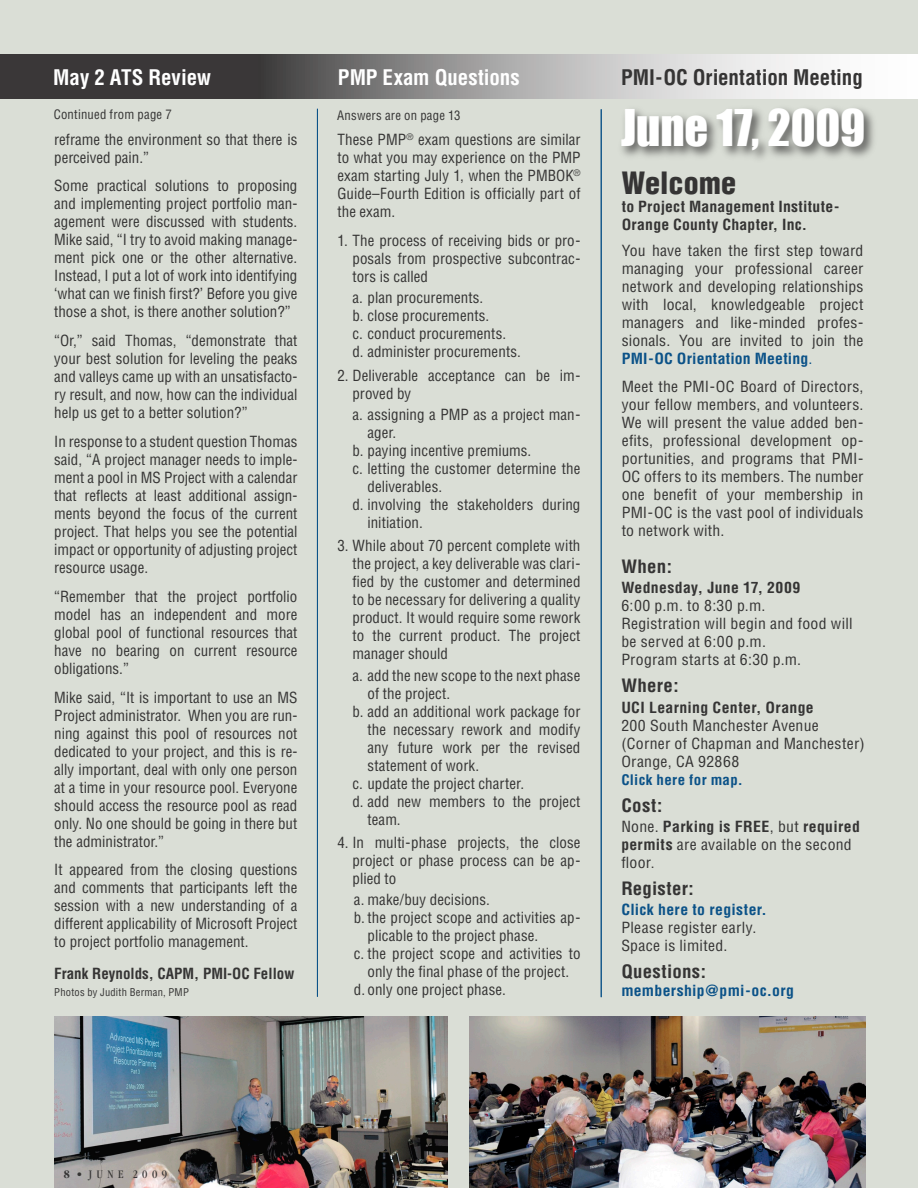
<style>
.page{position:relative;width:918px;height:1188px;background:#fff}
.page>*{position:absolute;margin:0;border:0;box-sizing:border-box;transform-origin:0 0}
.t1{font:46.5px "Impact";letter-spacing:-.005em;color:#fff}
.t2{font:900 condensed 30px "Helvetica";letter-spacing:.005em;color:#353434}
.t3{font:700 condensed 21px "Helvetica";color:#fff}
.t4{font:700 condensed 21px "Helvetica";letter-spacing:-.005em;color:#353434}
.t5{font:700 condensed 18px "Helvetica";letter-spacing:.015em;color:#353434;scale:1.05 1}
.t6{font:condensed 15px/18px "Helvetica";letter-spacing:.005em;color:#353434;text-align:justify}
.t7{font:condensed 15px/18px "Helvetica";letter-spacing:.005em;color:#353434;scale:1.05 1}
.t8{font:700 condensed 15px/18px "Helvetica";letter-spacing:.015em;color:#353434;scale:1.05 1}
.t9{font:700 condensed 15px "Helvetica";letter-spacing:.02em;color:#0b5288;scale:1.05 1}
.t10{font:700 condensed 15px "Helvetica";letter-spacing:.015em;color:#353434}
.t11{font:700 condensed 14.25px "Helvetica";letter-spacing:.02em;color:#0b5288;scale:1.05 1}
.t12{font:condensed 12.75px "Helvetica";letter-spacing:.015em;color:#353434}
.t13{font:condensed 12px "Garamond";letter-spacing:.38em;color:#353434}
.t14{font:condensed 10.5px "Helvetica";letter-spacing:.025em;color:#353434}
.s1{font-weight:700;color:#0b5288}
.s2{color:#0b5288}
.s3{font-weight:700}
.s4{font-size:14.25px}
</style>
<div class="page">
<div style="left:1px;top:1px;width:917px;height:1187px;background:#daded6"></div>
<hr style="left:601px;top:109px;width:1px;height:888px;background:#0b5288">
<img style="left:470px;top:1016px;width:395px;height:172px">
<hr style="left:317px;top:109px;width:1px;height:888px;background:#0b5288">
<img style="left:55px;top:1016px;width:392px;height:172px">
<div style="left:0;top:54px;width:308px;height:44px;background:#3a3738"></div>
<svg style="left:277px;top:54px;width:641px;height:44px"></svg>
<div style="left:617px;top:104px;width:262px;height:60px;background:#353434;opacity:.75"></div>
<h3 class="t3" style="left:53px;top:65px;width:159px">May 2 ATS Review</h3>
<h3 class="t3" style="left:338px;top:65px;width:183px">PMP Exam Questions</h3>
<h3 class="t4" style="left:621px;top:65px;width:243px">PMI-OC Orientation Meeting</h3>
<p class="t12" style="left:337px;top:107px;width:125px">Answers are on page 13</p>
<h1 class="t1" style="left:621px;top:99px;width:246px">JUNE 17, 2009</h1>
<p class="t12" style="left:54px;top:107px;width:120px">Continued from page 7</p>
<p class="t6" style="left:54px;top:130px;width:245px">reframe the environment so that there is perceived pain.”</p>
<p class="t6" style="left:54px;top:177px;width:245px">Some practical solutions to proposing and implementing project portfolio man&shy;agement were discussed with students.<br>Mike said, “I try to avoid making manage&shy;ment pick one or the other alternative.<br>Instead, I put a lot of work into identifying ‘what can we finish first?’ Before you give those a shot, is there another solution?”</p>
<p class="t6" style="left:54px;top:331px;width:245px">“Or,” said Thomas, “demonstrate that your best solution for leveling the peaks and valleys came up with an unsatisfacto&shy;ry result, and now, how can the individual help us get to a better solution?”</p>
<p class="t6" style="left:54px;top:432px;width:245px">In response to a student question Thomas said, “A project manager needs to imple&shy;ment a pool in MS Project with a calendar that reflects at least additional assign&shy;ments beyond the focus of the current project. That helps you see the potential impact or opportunity of adjusting project resource usage.</p>
<p class="t6" style="left:54px;top:587px;width:245px">“Remember that the project portfolio model has an independent and more global pool of functional resources that have no bearing on current resource obligations.”</p>
<p class="t6" style="left:54px;top:688px;width:245px">Mike said, “It is important to use an MS Project administrator. When you are run&shy;ning against this pool of resources not dedicated to your project, and this is re&shy;ally important, deal with only one person at a time in your resource pool. Everyone should access the resource pool as read only. No one should be going in there but the administrator.”</p>
<p class="t6" style="left:54px;top:861px;width:245px">It appeared from the closing questions and comments that participants left the session with a new understanding of a different applicability of Microsoft Project to project portfolio management.</p>
<p class="t10" style="left:54px;top:965px;width:242px">Frank Reynolds, CAPM, PMI-OC Fellow</p>
<p class="t14" style="left:54px;top:986px;width:136px">Photos by Judith Berman, PMP</p>
<p class="t6" style="left:338px;top:131px;width:245px">These PMP<sup>®</sup> exam questions are similar to what you may experience on the PMP exam starting July 1, when the PMBOK<sup>® </sup>Guide–Fourth Edition is officially part of the exam.</p>
<p class="t6" style="left:353px;top:231px;width:230px;text-indent:-15px">1. The process of receiving bids or pro&shy;posals from prospective subcontrac&shy;tors is called</p>
<p class="t6" style="left:352px;top:289px;width:170px;text-align:left">a. plan procurements.<br>b. close procurements.<br>c. conduct procurements. d. administer procurements.</p>
<p class="t6" style="left:353px;top:366px;width:230px;text-indent:-15px">2. Deliverable acceptance can be im&shy;proved by</p>
<p class="t6" style="left:352px;top:405px;width:230px">a. assigning a PMP as a project man-</p>
<p class="t6" style="left:368px;top:423px;width:30px">ager.</p>
<p class="t6" style="left:352px;top:441px;width:180px">b. paying incentive premiums.</p>
<p class="t6" style="left:352px;top:459px;width:230px">c. letting the customer determine the</p>
<p class="t6" style="left:368px;top:477px;width:76px">deliverables.</p>
<p class="t6" style="left:352px;top:495px;width:230px">d. involving the stakeholders during</p>
<p class="t6" style="left:368px;top:513px;width:57px">initiation.</p>
<p class="t6" style="left:353px;top:537px;width:230px;text-indent:-15px">3. While about 70 percent complete with the project, a key deliverable was clari&shy;fied by the customer and determined to be necessary for delivering a quality product. It would require some rework to the current product. The project manager should</p>
<p class="t6" style="left:352px;top:666px;width:229px">a. add the new scope to the next phase</p>
<p class="t6" style="left:368px;top:684px;width:84px">of the project.</p>
<p class="t6" style="left:352px;top:702px;width:230px">b. add an additional work package for</p>
<p class="t6" style="left:368px;top:720px;width:214px">the necessary rework and modify</p>
<p class="t6" style="left:368px;top:738px;width:214px">any future work per the revised</p>
<p class="t6" style="left:368px;top:756px;width:113px">statement of work.</p>
<p class="t6" style="left:352px;top:774px;width:173px">c. update the project charter.</p>
<p class="t6" style="left:352px;top:792px;width:230px">d. add new members to the project</p>
<p class="t6" style="left:368px;top:810px;width:35px">team.</p>
<p class="t6" style="left:353px;top:833px;width:230px;text-indent:-15px">4. In multi-phase projects, the close project or phase process can be ap&shy;plied to</p>
<p class="t6" style="left:354px;top:891px;width:138px">a. make/buy decisions.</p>
<p class="t6" style="left:354px;top:909px;width:228px">b. the project scope and activities ap-</p>
<p class="t6" style="left:368px;top:927px;width:172px">plicable to the project phase.</p>
<p class="t6" style="left:354px;top:945px;width:228px">c. the project scope and activities to</p>
<p class="t6" style="left:368px;top:963px;width:203px">only the final phase of the project.</p>
<p class="t6" style="left:354px;top:981px;width:153px">d. only one project phase.</p>
<h2 class="t2" style="left:622px;top:164px;width:116px">Welcome</h2>
<p class="t8" style="left:622px;top:197px;width:209px">to Project Management Institute-<br>Orange County Chapter, Inc.</p>
<p class="t7" style="left:622px;top:241px;width:232px;text-align:justify">You have taken the first step toward managing your professional career network and developing relationships with local, knowledgeable project managers and like-minded profes&shy;sionals. You are invited to join the <span class="s1">PMI-OC Orientation Meeting</span><span class="s2">.</span></p>
<p class="t7" style="left:622px;top:378px;width:232px;text-align:justify">Meet the PMI-OC Board of Directors, your fellow members, and volunteers.<br>We will present the value added ben&shy;efits, professional development op&shy;portunities, and programs that PMI-OC offers to its members. The number one benefit of your membership in PMI-OC is the vast pool of individuals to network with.</p>
<p class="t5" style="left:621px;top:556px;width:50px">When:</p>
<p class="t8" style="left:621px;top:579px;width:172px">Wednesday, June 17, 2009</p>
<p class="t7" style="left:621px;top:597px;width:222px">6:00 p.m. to 8:30 p.m.<br>Registration will begin and food will be served at 6:00 p.m.<br>Program starts at 6:30 p.m.</p>
<p class="t5" style="left:621px;top:675px;width:56px">Where:</p>
<p class="t8" style="left:621px;top:698px;width:185px">UCI Learning Center, Orange</p>
<p class="t7" style="left:621px;top:716px;width:233px">200 South Manchester Avenue (Corner of Chapman and Manchester)<br>Orange, CA 92868</p>
<p class="t11" style="left:621px;top:771px;width:117px">Click here for map.</p>
<p class="t5" style="left:621px;top:794px;width:41px">Cost:</p>
<p class="t7" style="left:621px;top:817px;width:229px">None. <span class="s3">Parking is FREE</span>, but <span class="s3">required permits</span> are available on the second floor<span class="s4">.</span></p>
<p class="t5" style="left:621px;top:877px;width:71px">Register:</p>
<p class="t9" style="left:621px;top:900px;width:140px">Click here to register.</p>
<p class="t7" style="left:621px;top:918px;width:130px">Please register early.<br>Space is limited.</p>
<p class="t5" style="left:621px;top:960px;width:82px">Questions:</p>
<p class="t9" style="left:621px;top:981px;width:166px">membership@pmi-oc.org</p>
<p class="t13" style="left:64px;top:1168px;width:105px"><span class="s3">8</span> • JUNE 2009</p>
</div>
